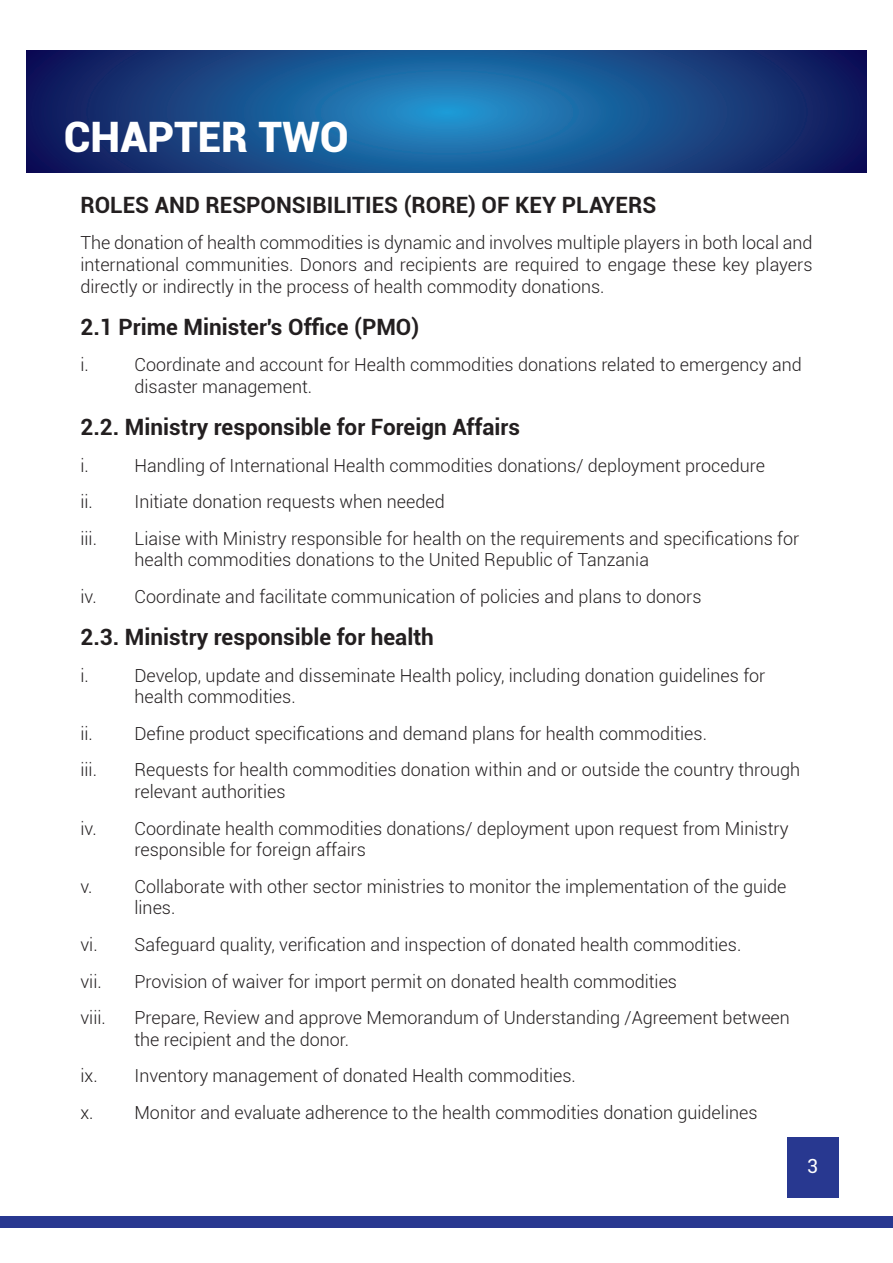
<style>
.page{position:relative;width:893px;height:1263px;background:#fff}
.page>*{position:absolute;margin:0;border:0;box-sizing:border-box;transform-origin:0 0}
.t1{font:900 42px "Roboto";color:#fff}
.t2{font:700 22.5px "Roboto";color:#231f20}
.t3{font:19.5px "Roboto";color:#fff}
.t4{font:300 18px/21.6px "Roboto";color:#231f20}
</style>
<div class="page">
<svg style="left:27px;top:50px;width:839px;height:123px;background:#184a88"></svg>
<div style="left:0;top:1217px;width:893px;height:11px;background:#283890"></div>
<div style="left:787px;top:1137px;width:51px;height:61px;background:#283890"></div>
<h1 class="t1" style="left:64px;top:107px;width:287px">CHAPTER TWO</h1>
<p class="t2" style="left:80px;top:189px;width:577px">ROLES AND RESPONSIBILITIES (RORE) OF KEY PLAYERS</p>
<p class="t4" style="left:80px;top:232px;width:734px;text-align:justify">The donation of health commodities is dynamic and involves multiple players in both local and international communities. Donors and recipients are required to engage these key players directly or indirectly in the process of health commodity donations.</p>
<p class="t2" style="left:80px;top:311px;width:340px">2.1 Prime Minister's Office (PMO)</p>
<p class="t4" style="left:80px;top:353px;width:10px">i.</p>
<p class="t4" style="left:134px;top:353px;width:669px">Coordinate and account for Health commodities donations related to emergency and disaster management.</p>
<p class="t2" style="left:80px;top:411px;width:441px">2.2. Ministry responsible for Foreign Affairs</p>
<p class="t4" style="left:80px;top:454px;width:10px">i.</p>
<p class="t4" style="left:80px;top:446px;width:686px;line-height:36.6px;text-indent:54px">Handling of International Health commodities donations/ deployment procedure ii. Initiate donation requests when needed<br>iii.</p>
<p class="t4" style="left:134px;top:527px;width:666px">Liaise with Ministry responsible for health on the requirements and specifications for health commodities donations to the United Republic of Tanzania</p>
<p class="t4" style="left:80px;top:585px;width:623px">iv. Coordinate and facilitate communication of policies and plans to donors</p>
<p class="t2" style="left:80px;top:621px;width:355px">2.3. Ministry responsible for health</p>
<p class="t4" style="left:80px;top:664px;width:10px">i.</p>
<p class="t4" style="left:134px;top:664px;width:632px">Develop, update and disseminate Health policy, including donation guidelines for health commodities.</p>
<p class="t4" style="left:80px;top:714px;width:628px;line-height:36.6px">ii. Define product specifications and demand plans for health commodities. iii.</p>
<p class="t4" style="left:134px;top:758px;width:667px">Requests for health commodities donation within and or outside the country through relevant authorities</p>
<p class="t4" style="left:134px;top:817px;width:656px;text-indent:-54px">iv. Coordinate health commodities donations/ deployment upon request from Ministry responsible for foreign affairs</p>
<p class="t4" style="left:134px;top:875px;width:654px;text-indent:-54px">v. Collaborate with other sector ministries to monitor the implementation of the guide lines.</p>
<p class="t4" style="left:80px;top:926px;width:662px;line-height:36.6px">vi. Safeguard quality, verification and inspection of donated health commodities. vii.</p>
<p class="t4" style="left:134px;top:970px;width:544px">Provision of waiver for import permit on donated health commodities</p>
<p class="t4" style="left:80px;top:1006px;width:27px">viii.</p>
<p class="t4" style="left:134px;top:1006px;width:657px">Prepare, Review and approve Memorandum of Understanding /Agreement between the recipient and the donor.</p>
<p class="t4" style="left:80px;top:1057px;width:679px;line-height:36.6px">ix. Inventory management of donated Health commodities.<br>x. Monitor and evaluate adherence to the health commodities donation guidelines</p>
<p class="t3" style="left:807px;top:1153px;width:12px">3</p>
</div>
